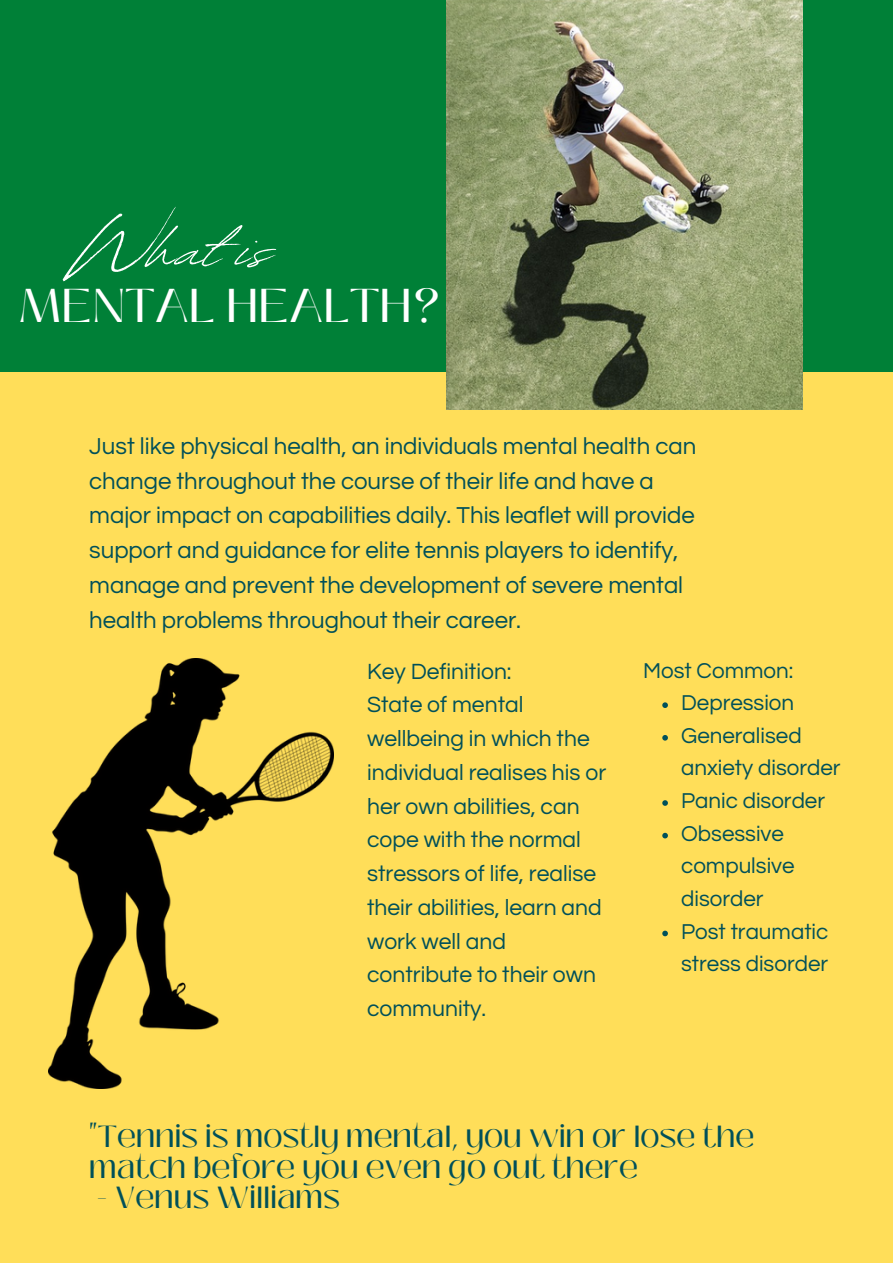
<style>
.page{position:relative;width:893px;height:1264px;background:#fff}
.page>*{position:absolute;margin:0;border:0;box-sizing:border-box;transform-origin:0 0}
.t1{font:93.75px "Revive 80 Signature";color:#fff}
.t2{font:47.25px "Black Mango";color:#fff}
.t3{font:30.45px/30.3px "Black Mango";color:#005059}
.t4{font:24px/34.8px "Questrial";color:#005059}
.t5{font:22.8px/33.8px "Questrial";color:#005059}
.t6{font:22.35px/32.5px "Questrial";color:#005059}
</style>
<div class="page">
<div style="left:0;top:0;width:892px;height:1262px;background:#008037"></div>
<div style="left:0;top:372px;width:892px;height:890px;background:#ffde59"></div>
<img style="left:446px;top:0;width:356px;height:409px">
<img style="left:49px;top:658px;width:284px;height:430px">
<svg style="left:662px;top:702px;width:6px;height:6px"></svg>
<svg style="left:662px;top:735px;width:6px;height:5px"></svg>
<svg style="left:662px;top:800px;width:6px;height:5px"></svg>
<svg style="left:662px;top:832px;width:6px;height:6px"></svg>
<svg style="left:662px;top:930px;width:6px;height:6px"></svg>
<h1 class="t1" style="left:71px;top:177px;width:203px">What is</h1>
<h2 class="t2" style="left:19px;top:270px;width:422px">MENTAL HEALTH?</h2>
<p class="t4" style="left:89px;top:429px;width:608px">Just like physical health, an individuals mental health can change throughout the course of their life and have a major impact on capabilities daily. This leaflet will provide support and guidance for elite tennis players to identify, manage and prevent the development of severe mental health problems throughout their career.</p>
<p class="t5" style="left:367px;top:655px;width:241px">Key Definition:<br>State of mental wellbeing in which the individual realises his or her own abilities, can cope with the normal stressors of life, realise their abilities, learn and work well and contribute to their own community.</p>
<p class="t6" style="left:643px;top:654px;width:151px">Most Common:</p>
<p class="t6" style="left:681px;top:687px;width:161px">Depression<br>Generalised anxiety disorder<br>Panic disorder<br>Obsessive compulsive disorder<br>Post traumatic stress disorder</p>
<p class="t3" style="left:89px;top:1121px;width:666px">"Tennis is mostly mental, you win or lose the match before you even go out there</p>
<p class="t3" style="left:96px;top:1182px;width:245px">- Venus Williams</p>
</div>
